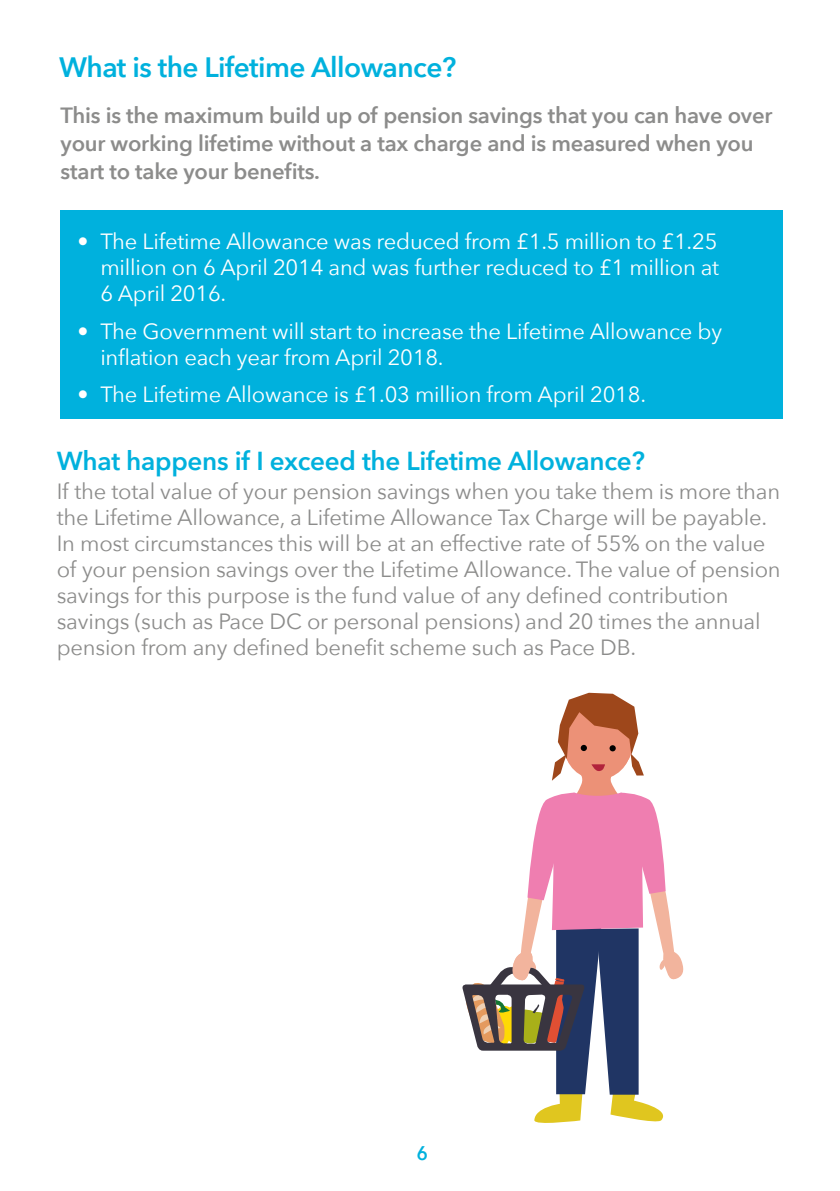
<style>
.page{position:relative;width:840px;height:1191px;background:#fff}
.page>*{position:absolute;margin:0;border:0;box-sizing:border-box;transform-origin:0 0}
.t1{font:600 28px "Avenir Next";letter-spacing:-.02em;color:#00b1dd}
.Body_text{font:600 26px "Avenir Next";letter-spacing:-.01em;color:#00b1dd}
.Body_text-2{font:22px/26px "Avenir Next";letter-spacing:-.01em;color:#8c8c8b}
.New_text{font:22px/26px "Avenir Next";letter-spacing:-.01em;color:#fff;text-align:justify}
.New_text-2{font:600 22px/28px "Avenir Next";letter-spacing:-.01em;color:#8c8c8b}
.t2{font:600 19.6px "Avenir Next";color:#00b1dd;scale:.92 1}
</style>
<div class="page">
<svg style="left:462px;top:693px;width:222px;height:430px"></svg>
<div style="left:61px;top:210px;width:721px;height:209px;background:#00b1dd"></div>
<p class="t1" style="left:59px;top:43px;width:398px">What is the Lifetime Allowance?</p>
<p class="New_text-2" style="left:61px;top:100px;width:713px">This is the maximum build up of pension savings that you can have over your working lifetime without a tax charge and is measured when you start to take your benefits.</p>
<p class="New_text" style="left:100px;top:227px;width:620px;text-indent:-23px">• The Lifetime Allowance was reduced from £1.5 million to £1.25 million on 6 April 2014 and was further reduced to £1 million at 6 April 2016.</p>
<p class="New_text" style="left:100px;top:317px;width:623px;text-indent:-23px">• The Government will start to increase the Lifetime Allowance by inflation each year from April 2018.</p>
<p class="New_text" style="left:78px;top:380px;width:569px">• The Lifetime Allowance is £1.03 million from April 2018.</p>
<p class="Body_text" style="left:57px;top:438px;width:589px">What happens if I exceed the Lifetime Allowance?</p>
<p class="Body_text-2" style="left:57px;top:477px;width:725px">If the total value of your pension savings when you take them is more than the Lifetime Allowance, a Lifetime Allowance Tax Charge will be payable.<br>In most circumstances this will be at an effective rate of 55% on the value of your pension savings over the Lifetime Allowance. The value of pension savings for this purpose is the fund value of any defined contribution savings (such as Pace DC or personal pensions) and 20 times the annual pension from any defined benefit scheme such as Pace DB.</p>
<p class="t2" style="left:416px;top:1136px;width:13px">6</p>
</div>
